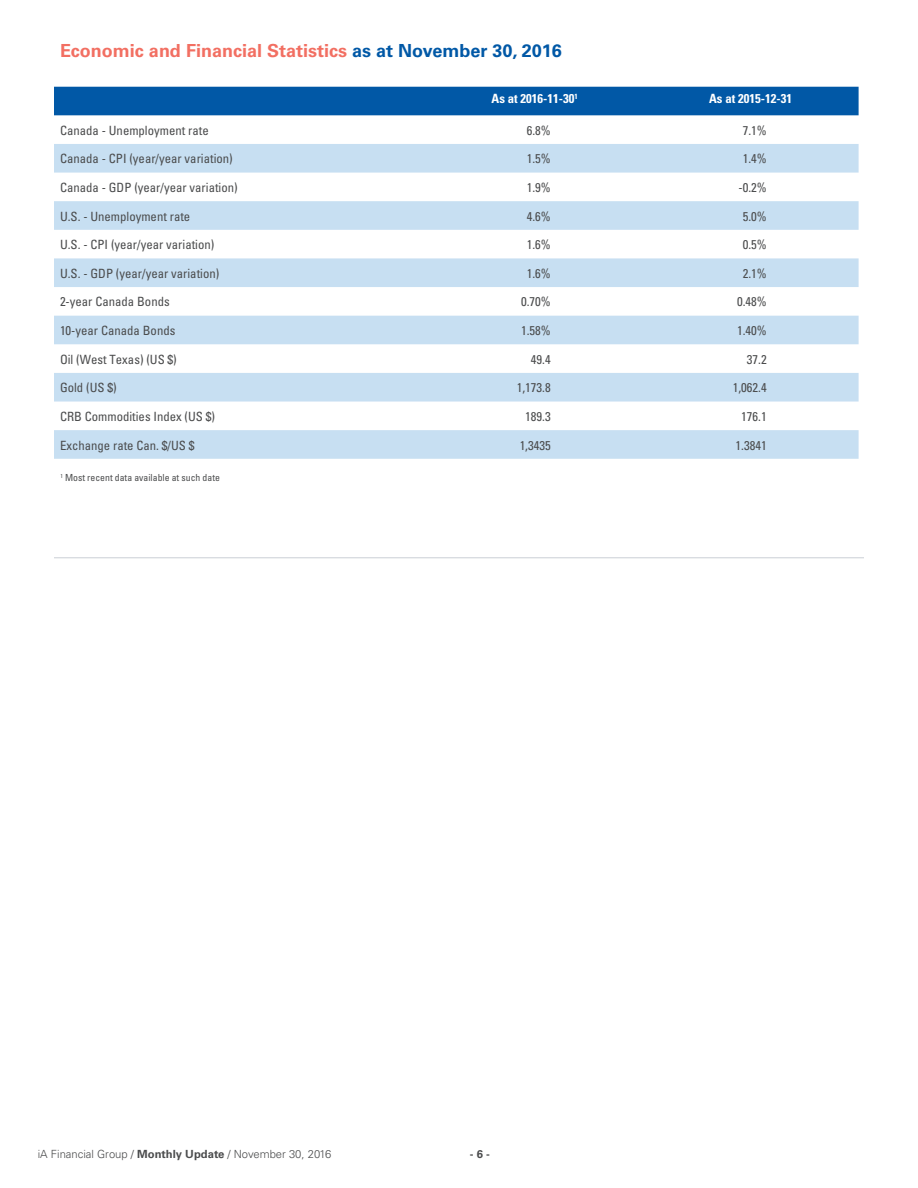
<style>
.page{position:relative;width:918px;height:1188px;background:#fff}
.page>*{position:absolute;margin:0;border:0;box-sizing:border-box;transform-origin:0 0}
.t1{font:700 18px "Univers LT Std";color:#f26f62}
.t2{font:condensed 12.75px "Univers";color:#4b4c4d}
.t3{font:700 condensed 12.75px "Univers";color:#fff}
.t4{font:300 11.25px "Univers LT Std";color:#4b4c4d}
.t5{font:700 11.25px "Univers LT Std";color:#4b4c4d}
.t6{font:condensed 9.75px "Univers";color:#4b4c4d}
.s1{color:#0158a6}
.s2{font-weight:700}
</style>
<div class="page">
<div style="left:54px;top:87px;width:805px;height:28px;background:#0158a6"></div>
<svg style="left:54px;top:144px;width:805px;height:86px;fill:#c7dff2"></svg>
<svg style="left:54px;top:258px;width:805px;height:201px;fill:#c7dff2"></svg>
<hr style="left:54px;top:557px;width:810px;height:1px;background:#cacfd5">
<h1 class="t1" style="left:60px;top:41px;width:504px">Economic and Financial Statistics <span class="s1">as at November 30, 2016</span></h1>
<p class="t3" style="left:492px;top:90px;width:88px">As at 2016-11-30<sup>1</sup></p>
<p class="t3" style="left:709px;top:90px;width:84px">As at 2015-12-31</p>
<p class="t2" style="left:60px;top:122px;width:150px">Canada - Unemployment rate</p>
<p class="t2" style="left:527px;top:122px;width:26px">6.8%</p>
<p class="t2" style="left:743px;top:122px;width:26px">7.1%</p>
<p class="t2" style="left:60px;top:151px;width:174px">Canada - CPI (year/year variation)</p>
<p class="t2" style="left:527px;top:151px;width:26px">1.5%</p>
<p class="t2" style="left:743px;top:151px;width:26px">1.4%</p>
<p class="t2" style="left:60px;top:179px;width:179px">Canada - GDP (year/year variation)</p>
<p class="t2" style="left:527px;top:179px;width:26px">1.9%</p>
<p class="t2" style="left:738px;top:179px;width:30px">-0.2%</p>
<p class="t2" style="left:60px;top:208px;width:132px">U.S. - Unemployment rate</p>
<p class="t2" style="left:527px;top:208px;width:26px">4.6%</p>
<p class="t2" style="left:743px;top:208px;width:26px">5.0%</p>
<p class="t2" style="left:60px;top:237px;width:156px">U.S. - CPI (year/year variation)</p>
<p class="t2" style="left:527px;top:237px;width:26px">1.6%</p>
<p class="t2" style="left:743px;top:237px;width:26px">0.5%</p>
<p class="t2" style="left:60px;top:265px;width:161px">U.S. - GDP (year/year variation)</p>
<p class="t2" style="left:527px;top:265px;width:26px">1.6%</p>
<p class="t2" style="left:743px;top:265px;width:26px">2.1%</p>
<p class="t2" style="left:60px;top:294px;width:111px">2-year Canada Bonds</p>
<p class="t2" style="left:521px;top:294px;width:31px">0.70%</p>
<p class="t2" style="left:737px;top:294px;width:31px">0.48%</p>
<p class="t2" style="left:60px;top:322px;width:117px">10-year Canada Bonds</p>
<p class="t2" style="left:521px;top:322px;width:31px">1.58%</p>
<p class="t2" style="left:737px;top:322px;width:31px">1.40%</p>
<p class="t2" style="left:60px;top:351px;width:118px">Oil (West Texas) (US $)</p>
<p class="t2" style="left:531px;top:351px;width:21px">49.4</p>
<p class="t2" style="left:747px;top:351px;width:21px">37.2</p>
<p class="t2" style="left:60px;top:380px;width:58px">Gold (US $)</p>
<p class="t2" style="left:517px;top:380px;width:35px">1,173.8</p>
<p class="t2" style="left:733px;top:380px;width:35px">1,062.4</p>
<p class="t2" style="left:60px;top:408px;width:157px">CRB Commodities Index (US $)</p>
<p class="t2" style="left:525px;top:408px;width:27px">189.3</p>
<p class="t2" style="left:741px;top:408px;width:27px">176.1</p>
<p class="t2" style="left:60px;top:437px;width:136px">Exchange rate Can. $/US $</p>
<p class="t2" style="left:520px;top:437px;width:33px">1,3435</p>
<p class="t2" style="left:736px;top:437px;width:33px">1.3841</p>
<p class="t6" style="left:60px;top:472px;width:161px"><sup>1</sup> Most recent data available at such date</p>
<p class="t4" style="left:38px;top:1148px;width:295px">iA Financial Group / <span class="s2">Monthly Update</span> / November 30, 2016</p>
<p class="t5" style="left:470px;top:1148px;width:22px">- 6 -</p>
</div>
